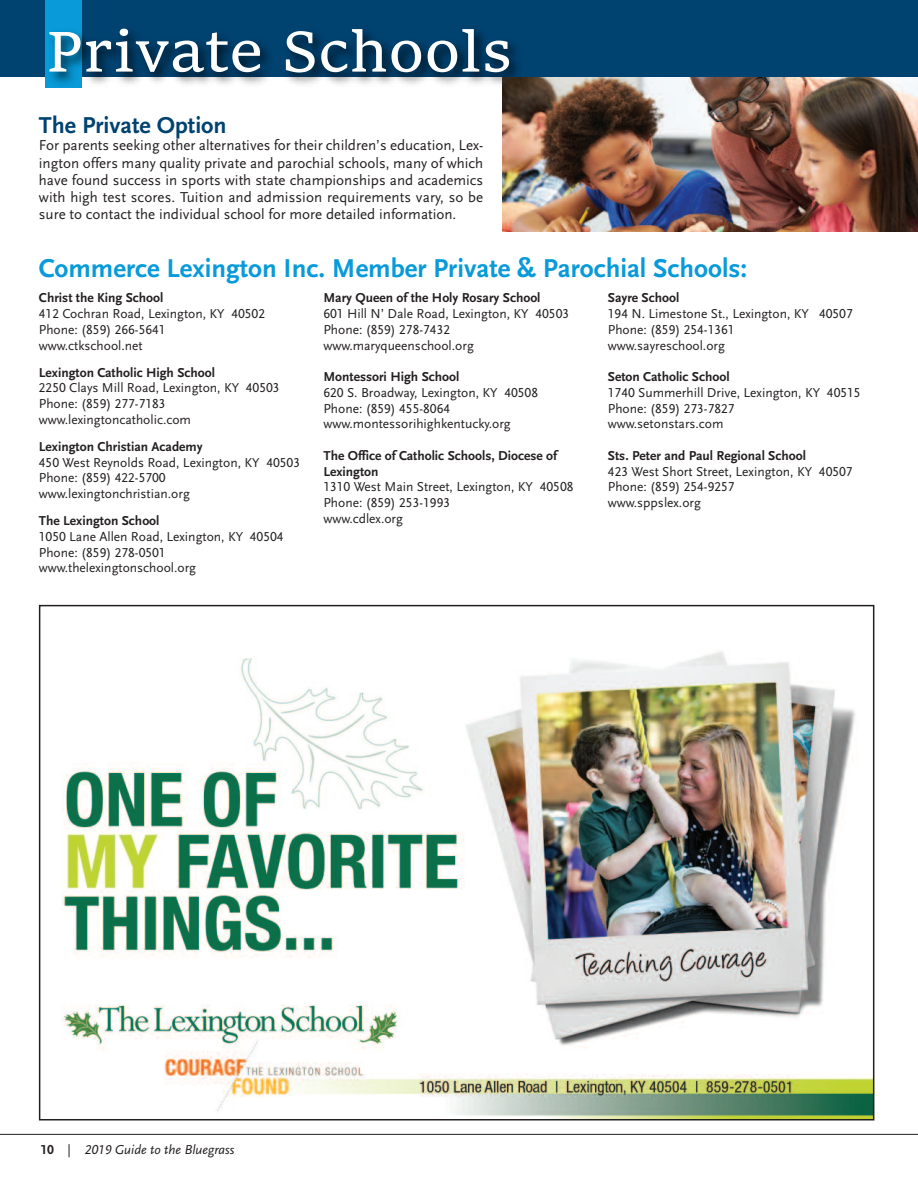
<style>
.page{position:relative;width:918px;height:1188px;background:#fff}
.page>*{position:absolute;margin:0;border:0;box-sizing:border-box;transform-origin:0 0}
.t1{font:60px "Sitka Small";color:#fff}
.t2{font:700 27px "Scala Sans LF";color:#089ad9}
.t3{font:700 24px "Scala Sans LF";color:#004270}
.t4{font:15px/17.2px "Scala Sans LF";color:#231f20;text-align:justify}
.t5{font:13.5px/15.8px "Scala Sans LF";color:#231f20}
.t6{font:700 13.5px/15.8px "Scala Sans LF";color:#231f20}
.t7{font:italic 13.5px "Scala Sans LF";color:#231f20}
.s1{font-weight:700;font-style:normal}
.s2{font-style:normal}
</style>
<div class="page">
<img style="left:503px;top:77px;width:415px;height:155px">
<hr style="left:0;top:1134px;width:918px;height:1px;background:#231f20">
<img style="left:61px;top:651px;width:810px;height:467px">
<div style="left:0;top:0;width:918px;height:77px;background:#004270"></div>
<div style="left:46px;top:0;width:36px;height:88px;background:#089ad9"></div>
<img style="left:45px;top:7px;width:843px;height:113px">
<h1 class="t1" style="left:46px;top:16px;width:467px">Private Schools</h1>
<h3 class="t3" style="left:39px;top:114px;width:189px">The Private Option</h3>
<p class="t4" style="left:39px;top:137px;width:446px">For parents seeking other alternatives for their children’s education, Lex&shy;ington offers many quality private and parochial schools, many of which have found success in sports with state championships and academics with high test scores. Tuition and admission requirements vary, so be sure to contact the individual school for more detailed information.</p>
<h2 class="t2" style="left:39px;top:255px;width:710px">Commerce Lexington Inc. Member Private &amp; Parochial Schools:</h2>
<p class="t6" style="left:39px;top:291px;width:126px">Christ the King School</p>
<p class="t5" style="left:39px;top:306px;width:228px">412 Cochran Road, Lexington, KY 40502<br>Phone: (859) 266-5641 www.ctkschool.net</p>
<p class="t6" style="left:39px;top:365px;width:178px">Lexington Catholic High School</p>
<p class="t5" style="left:39px;top:380px;width:242px">2250 Clays Mill Road, Lexington, KY 40503<br>Phone: (859) 277-7183 www.lexingtoncatholic.com</p>
<p class="t6" style="left:39px;top:439px;width:165px">Lexington Christian Academy</p>
<p class="t5" style="left:39px;top:455px;width:263px">450 West Reynolds Road, Lexington, KY 40503<br>Phone: (859) 422-5700 www.lexingtonchristian.org</p>
<p class="t6" style="left:39px;top:513px;width:122px">The Lexington School</p>
<p class="t5" style="left:39px;top:529px;width:246px">1050 Lane Allen Road, Lexington, KY 40504<br>Phone: (859) 278-0501 www.thelexingtonschool.org</p>
<p class="t6" style="left:323px;top:291px;width:219px">Mary Queen of the Holy Rosary School</p>
<p class="t5" style="left:323px;top:306px;width:247px">601 Hill N’ Dale Road, Lexington, KY 40503<br>Phone: (859) 278-7432 www.maryqueenschool.org</p>
<p class="t6" style="left:323px;top:369px;width:137px">Montessori High School</p>
<p class="t5" style="left:323px;top:385px;width:216px">620 S. Broadway, Lexington, KY 40508<br>Phone: (859) 455-8064 www.montessorihighkentucky.org</p>
<p class="t6" style="left:323px;top:448px;width:235px">The Office of Catholic Schools, Diocese of<br>Lexington</p>
<p class="t5" style="left:323px;top:479px;width:252px">1310 West Main Street, Lexington, KY 40508<br>Phone: (859) 253-1993<br>www.cdlex.org</p>
<p class="t6" style="left:608px;top:291px;width:73px">Sayre School</p>
<p class="t5" style="left:608px;top:306px;width:246px">194 N. Limestone St., Lexington, KY 40507<br>Phone: (859) 254-1361 www.sayreschool.org</p>
<p class="t6" style="left:608px;top:369px;width:123px">Seton Catholic School</p>
<p class="t5" style="left:608px;top:385px;width:254px">1740 Summerhill Drive, Lexington, KY 40515<br>Phone: (859) 273-7827<br>www.setonstars.com</p>
<p class="t6" style="left:608px;top:448px;width:200px">Sts. Peter and Paul Regional School</p>
<p class="t5" style="left:608px;top:464px;width:246px">423 West Short Street, Lexington, KY 40507<br>Phone: (859) 254-9257<br>www.sppslex.org</p>
<p class="t7" style="left:40px;top:1143px;width:195px"><span class="s1">10</span> <span class="s2">|</span> 2019 Guide to the Bluegrass</p>
</div>
